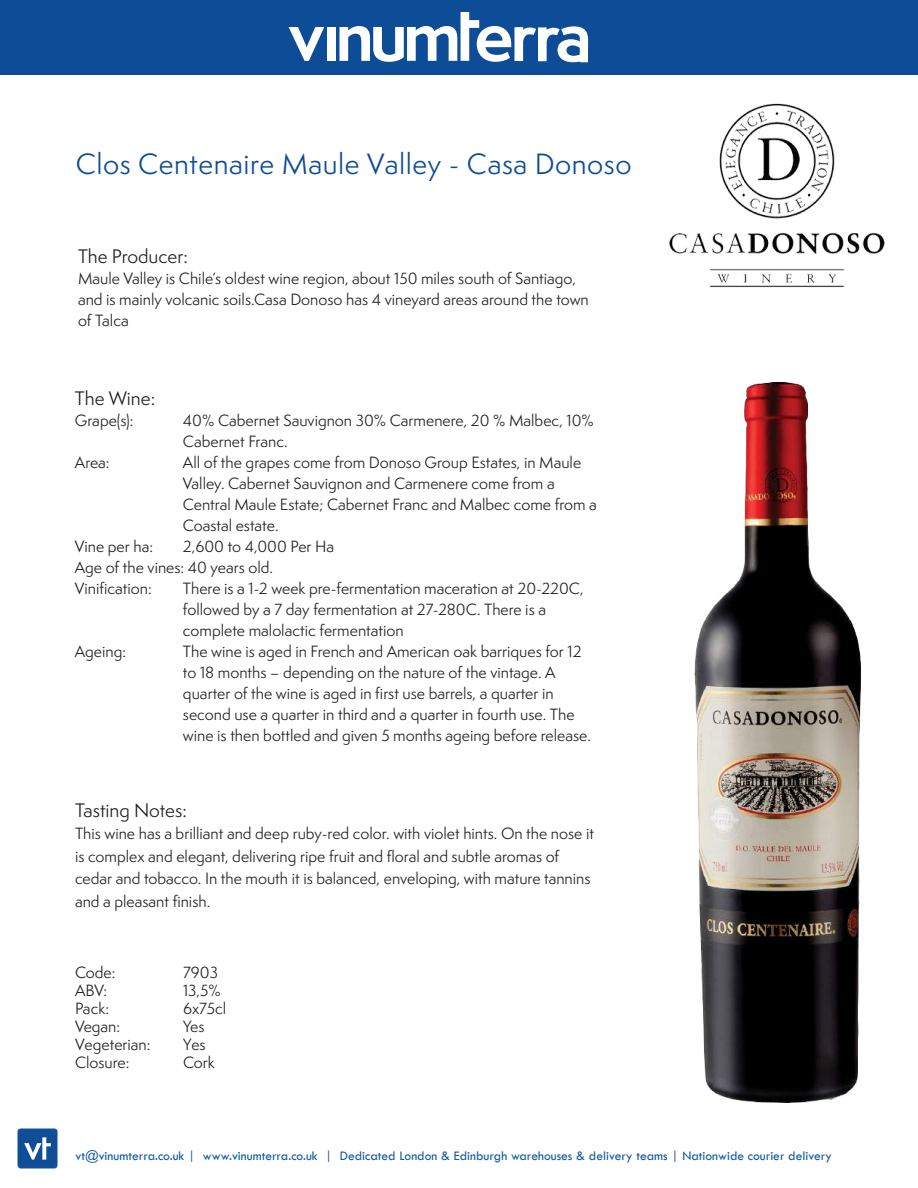
<style>
.page{position:relative;width:918px;height:1188px;background:#fff}
.page>*{position:absolute;margin:0;border:0;box-sizing:border-box;transform-origin:0 0}
.t1{font:27px "Semplicita Pro";letter-spacing:.02em;color:#0d4d97}
.t2{font:18px "Semplicita Pro";color:#231f20}
.t3{font:15px/21px "Semplicita Pro";color:#231f20}
.t4{font:13.5px "Tw Cen";color:#1159a2}
</style>
<div class="page">
<div style="left:0;top:0;width:918px;height:75px;background:#0d4d97"></div>
<img style="left:17px;top:1128px;width:41px;height:40px">
<svg style="left:289px;top:27px;width:35px;height:34px"></svg>
<div style="left:328px;top:27px;width:8px;height:34px;background:#fff"></div>
<svg style="left:339px;top:12px;width:249px;height:50px"></svg>
<img style="left:669px;top:103px;width:216px;height:185px">
<img style="left:694px;top:382px;width:166px;height:720px">
<h1 class="t1" style="left:76px;top:145px;width:557px">Clos Centenaire Maule Valley - Casa Donoso</h1>
<p class="t2" style="left:78px;top:244px;width:111px">The Producer:</p>
<p class="t3" style="left:78px;top:268px;width:512px">Maule Valley is Chile’s oldest wine region, about 150 miles south of Santiago, and is mainly volcanic soils.Casa Donoso has 4 vineyard areas around the town of Talca</p>
<p class="t2" style="left:75px;top:386px;width:82px">The Wine:</p>
<p class="t3" style="left:75px;top:410px;width:60px">Grape(s):</p>
<p class="t3" style="left:183px;top:410px;width:412px">40% Cabernet Sauvignon 30% Carmenere, 20 % Malbec, 10%<br>Cabernet Franc.</p>
<p class="t3" style="left:75px;top:452px;width:36px">Area:</p>
<p class="t3" style="left:183px;top:452px;width:415px">All of the grapes come from Donoso Group Estates, in Maule Valley. Cabernet Sauvignon and Carmenere come from a Central Maule Estate; Cabernet Franc and Malbec come from a Coastal estate.</p>
<p class="t3" style="left:75px;top:536px;width:80px">Vine per ha:</p>
<p class="t3" style="left:75px;top:536px;width:261px;text-indent:108px">2,600 to 4,000 Per Ha<br>Age of the vines: 40 years old.<br>Vinification:</p>
<p class="t3" style="left:183px;top:578px;width:402px">There is a 1-2 week pre-fermentation maceration at 20-220C, followed by a 7 day fermentation at 27-280C. There is a complete malolactic fermentation</p>
<p class="t3" style="left:75px;top:641px;width:53px">Ageing:</p>
<p class="t3" style="left:183px;top:641px;width:409px">The wine is aged in French and American oak barriques for 12 to 18 months – depending on the nature of the vintage. A quarter of the wine is aged in first use barrels, a quarter in second use a quarter in third and a quarter in fourth use. The wine is then bottled and given 5 months ageing before release.</p>
<p class="t2" style="left:75px;top:797px;width:113px">Tasting Notes:</p>
<p class="t3" style="left:75px;top:822px;width:521px;line-height:22.5px">This wine has a brilliant and deep ruby-red color. with violet hints. On the nose it is complex and elegant, delivering ripe fruit and floral and subtle aromas of cedar and tobacco. In the mouth it is balanced, enveloping, with mature tannins and a pleasant finish.</p>
<p class="t3" style="left:75px;top:962px;width:42px">Code:</p>
<p class="t3" style="left:183px;top:962px;width:37px">7903</p>
<p class="t3" style="left:75px;top:980px;width:34px">ABV:</p>
<p class="t3" style="left:183px;top:980px;width:39px">13,5%</p>
<p class="t3" style="left:75px;top:998px;width:36px">Pack:</p>
<p class="t3" style="left:183px;top:998px;width:45px">6x75cl</p>
<p class="t3" style="left:75px;top:1016px;width:47px">Vegan:</p>
<p class="t3" style="left:183px;top:1016px;width:23px">Yes</p>
<p class="t3" style="left:75px;top:1034px;width:77px">Vegeterian:</p>
<p class="t3" style="left:183px;top:1034px;width:24px">Yes</p>
<p class="t3" style="left:75px;top:1052px;width:56px">Closure:</p>
<p class="t3" style="left:183px;top:1052px;width:33px">Cork</p>
<p class="t4" style="left:75px;top:1148px;width:758px">vt@vinumterra.co.uk | www.vinumterra.co.uk | Dedicated London &amp; Edinburgh warehouses &amp; delivery teams | Nationwide courier delivery</p>
</div>
